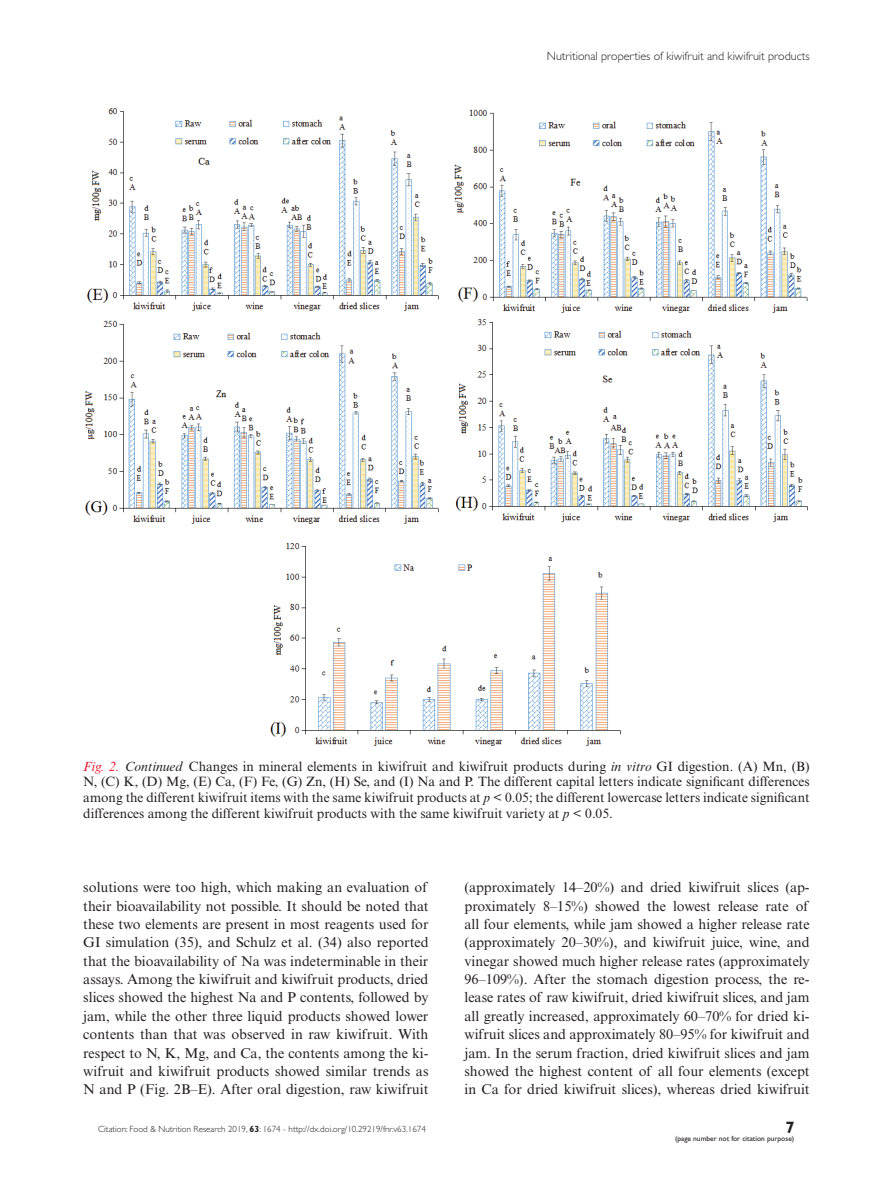
<style>
.page{position:relative;width:893px;height:1191px;background:#fff}
.page>*{position:absolute;margin:0;border:0;box-sizing:border-box;transform-origin:0 0}
.t1{font:700 16.5px "Gill Sans Std";color:#231f20}
.TXI{font:14.25px/18.3px "Times New Roman MT Std";color:#231f20;text-align:justify}
.FC{font:13.5px/15.8px "Times New Roman MT Std";color:#231f20;text-align:justify}
.t2{font:300 12px "Gill Sans Std";color:#231f20}
.t3{font:300 9px "Gill Sans Std";color:#231f20}
.t4{font:7.5px "Gill Sans Std";color:#231f20}
.s1{font-style:italic;color:#e51836}
.s2{font-style:italic}
.s3{font-weight:700}
</style>
<div class="page">
<img style="left:85px;top:108px;width:722px;height:638px">
<p class="t2" style="left:547px;top:50px;width:264px">Nutritional properties of kiwifruit and kiwifruit products</p>
<p class="FC" style="left:83px;top:758px;width:728px"><span class="s1">Fig. 2.</span> <span class="s2">Continued</span> Changes in mineral elements in kiwifruit and kiwifruit products during <span class="s2">in vitro</span> GI digestion. (A) Mn, (B)<br>N, (C) K, (D) Mg, (E) Ca, (F) Fe, (G) Zn, (H) Se, and (I) Na and P. The different capital letters indicate significant differences among the different kiwifruit items with the same kiwifruit products at <span class="s2">p</span> &lt; 0.05; the different lowercase letters indicate significant differences among the different kiwifruit products with the same kiwifruit variety at <span class="s2">p</span> &lt; 0.05.</p>
<p class="TXI" style="left:83px;top:878px;width:347px">solutions were too high, which making an evaluation of their bioavailability not possible. It should be noted that these two elements are present in most reagents used for GI simulation (35), and Schulz et al. (34) also reported that the bioavailability of Na was indeterminable in their assays. Among the kiwifruit and kiwifruit products, dried slices showed the highest Na and P contents, followed by jam, while the other three liquid products showed lower contents than that was observed in raw kiwifruit. With respect to N, K, Mg, and Ca, the contents among the ki&shy;wifruit and kiwifruit products showed similar trends as N and P (Fig. 2B–E). After oral digestion, raw kiwifruit</p>
<p class="TXI" style="left:464px;top:878px;width:347px">(approximately 14–20%) and dried kiwifruit slices (ap&shy;proximately 8–15%) showed the lowest release rate of all four elements, while jam showed a higher release rate (approximately 20–30%), and kiwifruit juice, wine, and vinegar showed much higher release rates (approximately 96–109%). After the stomach digestion process, the re&shy;lease rates of raw kiwifruit, dried kiwifruit slices, and jam all greatly increased, approximately 60–70% for dried ki&shy;wifruit slices and approximately 80–95% for kiwifruit and jam. In the serum fraction, dried kiwifruit slices and jam showed the highest content of all four elements (except in Ca for dried kiwifruit slices), whereas dried kiwifruit</p>
<p class="t3" style="left:98px;top:1124px;width:329px">Citation: Food &amp; Nutrition Research 2019, <span class="s3">63</span>: 1674 - http://dx.doi.org/10.29219/fnr.v63.1674</p>
<p class="t1" style="left:785px;top:1118px;width:11px">7</p>
<p class="t4" style="left:675px;top:1134px;width:121px">(page number not for citation purpose)</p>
</div>
